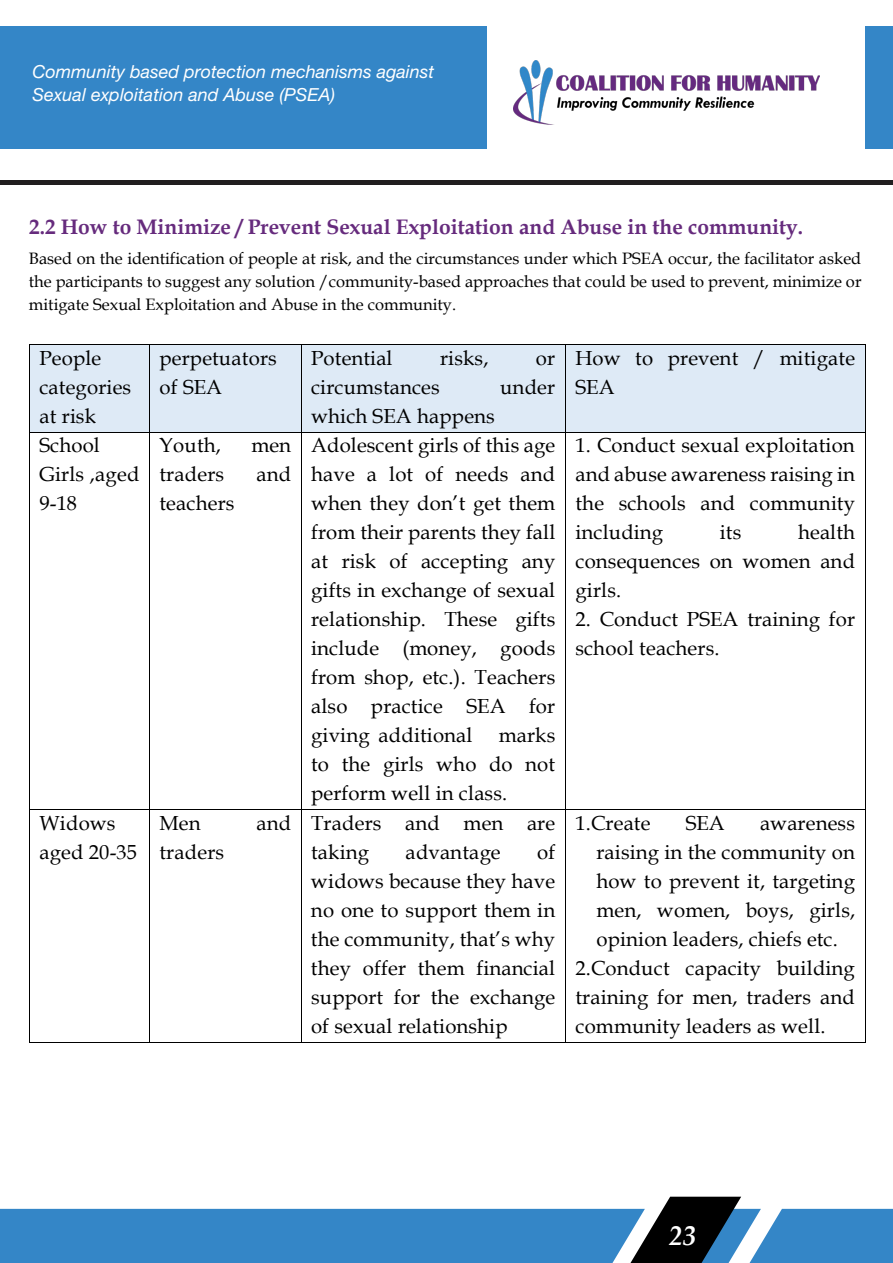
<style>
.page{position:relative;width:893px;height:1263px;background:#fff}
.page>*{position:absolute;margin:0;border:0;box-sizing:border-box;transform-origin:0 0}
.t1{font:italic 700 27px "Book Antiqua";color:#fff}
.t2{font:700 21px "Book Antiqua";color:#662b7d}
.t3{font:20.4px/29px "Book Antiqua";letter-spacing:.01em;color:#000}
.t4{font:italic 18px/22.8px "Helvetica Neue LT Std";color:#fff}
.t5{font:16.5px/22.8px "Book Antiqua";color:#000;text-align:justify}
</style>
<div class="page">
<img style="left:514px;top:60px;width:305px;height:65px">
<div style="left:0;top:180px;width:893px;height:5px;background:#211e1f"></div>
<div style="left:0;top:26px;width:486px;height:123px;background:#3486c7"></div>
<svg style="left:0;top:1197px;width:893px;height:66px"></svg>
<div style="left:866px;top:26px;width:27px;height:123px;background:#3486c7"></div>
<div style="left:30px;top:345px;width:119px;height:87px;background:#deeaf6"></div>
<div style="left:150px;top:345px;width:151px;height:87px;background:#deeaf6"></div>
<div style="left:301px;top:345px;width:264px;height:87px;background:#deeaf6"></div>
<div style="left:566px;top:345px;width:299px;height:87px;background:#deeaf6"></div>
<hr style="left:30px;top:344px;width:119px;height:1px;background:#000">
<hr style="left:150px;top:344px;width:151px;height:1px;background:#000">
<hr style="left:301px;top:344px;width:264px;height:1px;background:#000">
<hr style="left:566px;top:344px;width:299px;height:1px;background:#000">
<hr style="left:29px;top:345px;width:1px;height:87px;background:#000">
<hr style="left:149px;top:345px;width:1px;height:87px;background:#000">
<hr style="left:301px;top:345px;width:1px;height:87px;background:#000">
<hr style="left:565px;top:345px;width:1px;height:87px;background:#000">
<hr style="left:865px;top:345px;width:1px;height:87px;background:#000">
<hr style="left:30px;top:432px;width:119px;height:1px;background:#000">
<hr style="left:150px;top:432px;width:151px;height:1px;background:#000">
<hr style="left:301px;top:432px;width:264px;height:1px;background:#000">
<hr style="left:566px;top:432px;width:299px;height:1px;background:#000">
<hr style="left:29px;top:433px;width:1px;height:376px;background:#000">
<hr style="left:149px;top:433px;width:1px;height:376px;background:#000">
<hr style="left:301px;top:433px;width:1px;height:376px;background:#000">
<hr style="left:565px;top:433px;width:1px;height:376px;background:#000">
<hr style="left:865px;top:433px;width:1px;height:376px;background:#000">
<hr style="left:30px;top:809px;width:119px;height:1px;background:#000">
<hr style="left:150px;top:809px;width:151px;height:1px;background:#000">
<hr style="left:301px;top:809px;width:264px;height:1px;background:#000">
<hr style="left:566px;top:809px;width:299px;height:1px;background:#000">
<hr style="left:29px;top:810px;width:1px;height:232px;background:#000">
<hr style="left:30px;top:1042px;width:119px;height:1px;background:#000">
<hr style="left:149px;top:810px;width:1px;height:232px;background:#000">
<hr style="left:150px;top:1042px;width:151px;height:1px;background:#000">
<hr style="left:301px;top:810px;width:1px;height:232px;background:#000">
<hr style="left:301px;top:1042px;width:264px;height:1px;background:#000">
<hr style="left:565px;top:810px;width:1px;height:232px;background:#000">
<hr style="left:566px;top:1042px;width:299px;height:1px;background:#000">
<hr style="left:865px;top:810px;width:1px;height:232px;background:#000">
<p class="t4" style="left:33px;top:60px;width:403px">Community based protection mechanisms against<br>Sexual exploitation and Abuse (PSEA)</p>
<p class="t2" style="left:29px;top:212px;width:775px">2.2 How to Minimize / Prevent Sexual Exploitation and Abuse in the community.</p>
<p class="t5" style="left:29px;top:247px;width:834px">Based on the identification of people at risk, and the circumstances under which PSEA occur, the facilitator asked the participants to suggest any solution /community-based approaches that could be used to prevent, minimize or mitigate Sexual Exploitation and Abuse in the community.</p>
<p class="t3" style="left:39px;top:343px;width:93px">People categories at risk</p>
<p class="t3" style="left:159px;top:343px;width:119px">perpetuators of SEA</p>
<p class="t3" style="left:311px;top:343px;width:83px">Potential</p>
<p class="t3" style="left:440px;top:343px;width:50px">risks,</p>
<p class="t3" style="left:536px;top:343px;width:21px">or</p>
<p class="t3" style="left:311px;top:372px;width:130px">circumstances</p>
<p class="t3" style="left:500px;top:372px;width:56px">under</p>
<p class="t3" style="left:311px;top:401px;width:185px">which SEA happens</p>
<p class="t3" style="left:39px;top:430px;width:102px">School<br>Girls ,aged<br>9-18</p>
<p class="t3" style="left:159px;top:430px;width:63px">Youth,</p>
<p class="t3" style="left:251px;top:430px;width:41px">men</p>
<p class="t3" style="left:159px;top:459px;width:66px">traders</p>
<p class="t3" style="left:256px;top:459px;width:36px">and</p>
<p class="t3" style="left:159px;top:488px;width:76px">teachers</p>
<p class="t3" style="left:311px;top:430px;width:246px;text-align:justify">Adolescent girls of this age have a lot of needs and when they don’t get them from their parents they fall at risk of accepting any gifts in exchange of sexual relationship. These gifts include (money, goods from shop, etc.). Teachers also practice SEA for giving additional</p>
<p class="t3" style="left:311px;top:720px;width:246px;text-align:justify;text-indent:188px">marks to the girls who do not perform well in class.</p>
<p class="t3" style="left:39px;top:808px;width:99px">Widows aged 20-35</p>
<p class="t3" style="left:159px;top:808px;width:43px">Men</p>
<p class="t3" style="left:257px;top:808px;width:36px">and</p>
<p class="t3" style="left:159px;top:837px;width:66px">traders</p>
<p class="t3" style="left:311px;top:808px;width:246px">Traders and men are taking</p>
<p class="t3" style="left:406px;top:837px;width:97px">advantage</p>
<p class="t3" style="left:311px;top:837px;width:246px;text-align:justify;text-indent:226px">of widows because they have no one to support them in the community, that’s why they offer them financial support for the exchange of sexual relationship</p>
<p class="t3" style="left:575px;top:343px;width:281px">How to prevent / mitigate<br>SEA</p>
<p class="t3" style="left:575px;top:430px;width:281px;text-align:justify">1. Conduct sexual exploitation and abuse awareness raising in the schools and community including</p>
<p class="t3" style="left:575px;top:517px;width:281px;text-align:justify;text-indent:223px">health consequences on women and girls.</p>
<p class="t3" style="left:575px;top:604px;width:281px">2. Conduct PSEA training for school teachers.</p>
<p class="t3" style="left:720px;top:517px;width:23px">its</p>
<p class="t3" style="left:575px;top:808px;width:77px">1.Create</p>
<p class="t3" style="left:686px;top:808px;width:41px">SEA</p>
<p class="t3" style="left:760px;top:808px;width:97px">awareness</p>
<p class="t3" style="left:596px;top:837px;width:260px">raising in the community on</p>
<p class="t3" style="left:596px;top:866px;width:260px">how to prevent it, targeting</p>
<p class="t3" style="left:596px;top:895px;width:260px">men, women, boys, girls,</p>
<p class="t3" style="left:596px;top:924px;width:243px">opinion leaders, chiefs etc.</p>
<p class="t3" style="left:575px;top:953px;width:281px">2.Conduct capacity building</p>
<p class="t3" style="left:575px;top:982px;width:281px">training for men, traders and</p>
<p class="t3" style="left:575px;top:1011px;width:252px">community leaders as well.</p>
<h1 class="t1" style="left:669px;top:1217px;width:28px">23</h1>
</div>
